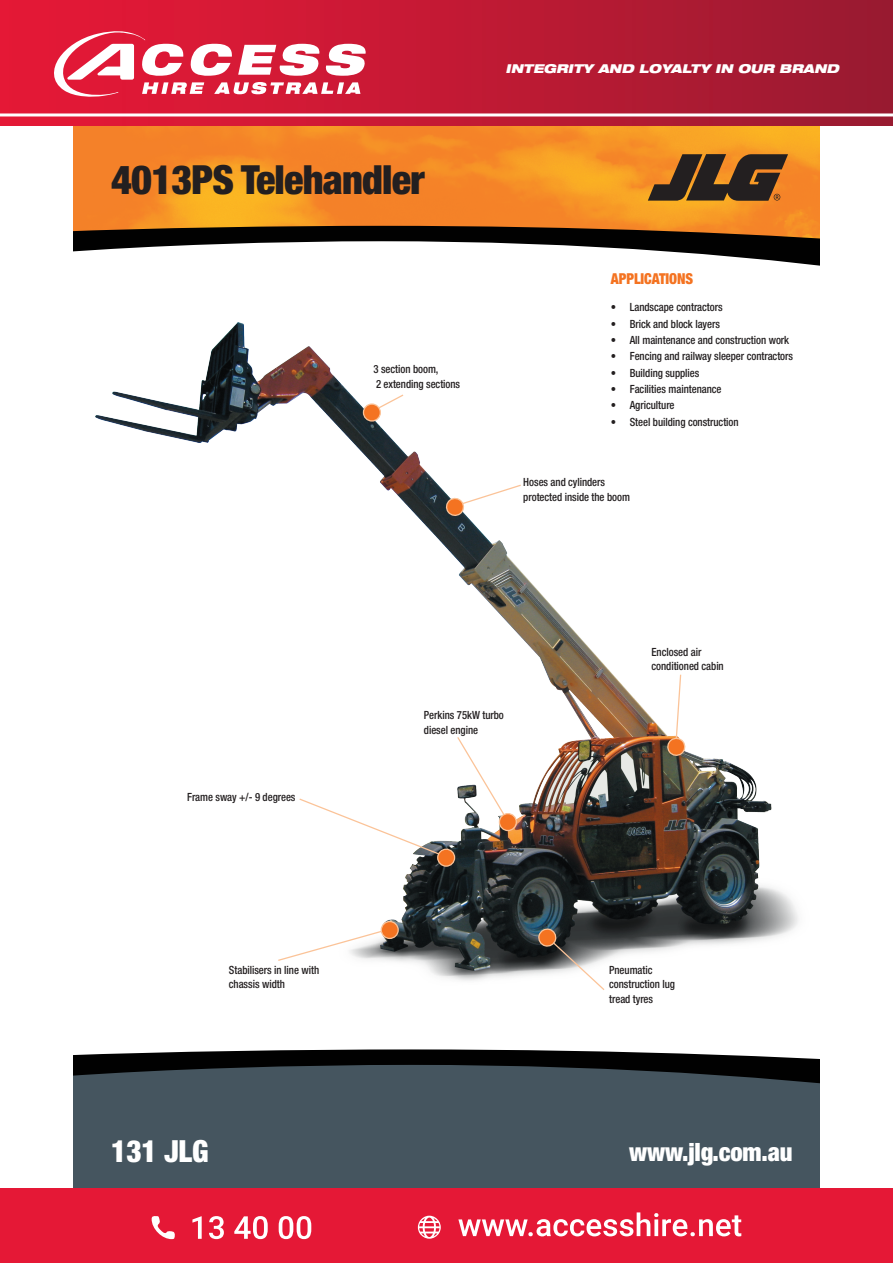
<style>
.page{position:relative;width:893px;height:1263px;background:#fff}
.page>*{position:absolute;margin:0;border:0;box-sizing:border-box;transform-origin:0 0}
.t1{font:900 condensed 40.2px "Helvetica Neue";letter-spacing:-.02em;color:#231f20}
.t2{font:900 condensed 30.45px "Helvetica Neue";letter-spacing:-.005em;color:#fff}
.t3{font:900 condensed 25.2px "Helvetica Neue";letter-spacing:-.005em;color:#fff}
.t4{font:900 condensed 15.15px "Helvetica Neue";letter-spacing:-.005em;color:#f47321;scale:.95 1}
.t5{font:italic 900 expanded 12.3px "Helvetica Neue LT Pro";color:#fff}
.t6{font:500 condensed 11.25px/14.4px "Helvetica Neue";letter-spacing:-.005em;color:#231f20;scale:.95 1}
</style>
<div class="page">
<img style="left:74px;top:125px;width:745px;height:101px">
<svg style="left:74px;top:226px;width:745px;height:15px;background:#321c08"></svg>
<svg style="left:74px;top:241px;width:745px;height:25px"></svg>
<svg style="left:648px;top:154px;width:140px;height:47px;background:#6a4522"></svg>
<div style="left:74px;top:1065px;width:745px;height:123px;background:#45555f"></div>
<img style="left:87px;top:264px;width:723px;height:804px">
<svg style="left:445px;top:484px;width:77px;height:33px"></svg>
<svg style="left:536px;top:927px;width:70px;height:64px"></svg>
<svg style="left:370px;top:393px;width:35px;height:20px"></svg>
<svg style="left:363px;top:404px;width:17px;height:17px"></svg>
<div style="left:363px;top:403px;width:18px;height:19px;border:1px solid #fbc398;border-radius:50%"></div>
<svg style="left:277px;top:927px;width:114px;height:35px"></svg>
<div style="left:381px;top:921px;width:17px;height:17px;background:#f47321;border-radius:50%"></div>
<div style="left:381px;top:921px;width:18px;height:18px;border:1px solid #fbc398;border-radius:50%"></div>
<svg style="left:456px;top:736px;width:54px;height:87px"></svg>
<div style="left:499px;top:814px;width:17px;height:16px;background:#f47321;border-radius:50%"></div>
<div style="left:499px;top:813px;width:18px;height:18px;border:1px solid #fbc398;border-radius:50%"></div>
<svg style="left:667px;top:673px;width:20px;height:84px"></svg>
<svg style="left:298px;top:797px;width:150px;height:61px"></svg>
<div style="left:438px;top:849px;width:17px;height:17px;background:#f47321;border-radius:50%"></div>
<div style="left:437px;top:848px;width:18px;height:19px;border:1px solid #fbc398;border-radius:50%"></div>
<div style="left:0;top:0;width:893px;height:125px;background:linear-gradient(to right,#eb1c3a,#9b1c32)"></div>
<svg style="left:54px;top:31px;width:312px;height:66px"></svg>
<div style="left:0;top:1188px;width:893px;height:75px;background:#e51836"></div>
<svg style="left:192px;top:1216px;width:119px;height:23px"></svg>
<svg style="left:151px;top:1216px;width:24px;height:23px"></svg>
<svg style="left:458px;top:1212px;width:283px;height:24px"></svg>
<svg style="left:418px;top:1216px;width:23px;height:23px"></svg>
<hr style="left:0;top:113px;width:893px;height:3px;background:#fff">
<p class="t1" style="left:111px;top:155px;width:315px">4013PS Telehandler</p>
<p class="t6" style="left:373px;top:362px;width:93px">3 section boom,<br>2 extending sections</p>
<p class="t5" style="left:506px;top:60px;width:335px">INTEGRITY AND LOYALTY IN OUR BRAND</p>
<p class="t4" style="left:611px;top:270px;width:88px">APPLicATionS</p>
<p class="t6" style="left:611px;top:300px;width:119px">• Landscape contractors</p>
<p class="t6" style="left:611px;top:316px;width:116px">• Brick and block layers</p>
<p class="t6" style="left:611px;top:333px;width:189px">• All maintenance and construction work</p>
<p class="t6" style="left:611px;top:349px;width:193px">• Fencing and railway sleeper contractors</p>
<p class="t6" style="left:611px;top:365px;width:95px">• Building supplies</p>
<p class="t6" style="left:611px;top:382px;width:118px">• Facilities maintenance</p>
<p class="t6" style="left:611px;top:398px;width:68px">• Agriculture</p>
<p class="t6" style="left:611px;top:414px;width:136px">• Steel building construction</p>
<p class="t6" style="left:523px;top:475px;width:114px">Hoses and cylinders protected inside the boom</p>
<p class="t6" style="left:651px;top:645px;width:78px">Enclosed air conditioned cabin</p>
<p class="t6" style="left:187px;top:790px;width:116px">Frame sway +/- 9 degrees</p>
<p class="t6" style="left:229px;top:962px;width:96px">Stabilisers in line with chassis width</p>
<p class="t6" style="left:424px;top:708px;width:86px">Perkins 75kW turbo diesel engine</p>
<p class="t6" style="left:609px;top:962px;width:71px">Pneumatic construction lug tread tyres</p>
<p class="t2" style="left:111px;top:1132px;width:99px">131 JLG</p>
<p class="t3" style="left:629px;top:1137px;width:165px">www.jlg.com.au</p>
</div>
